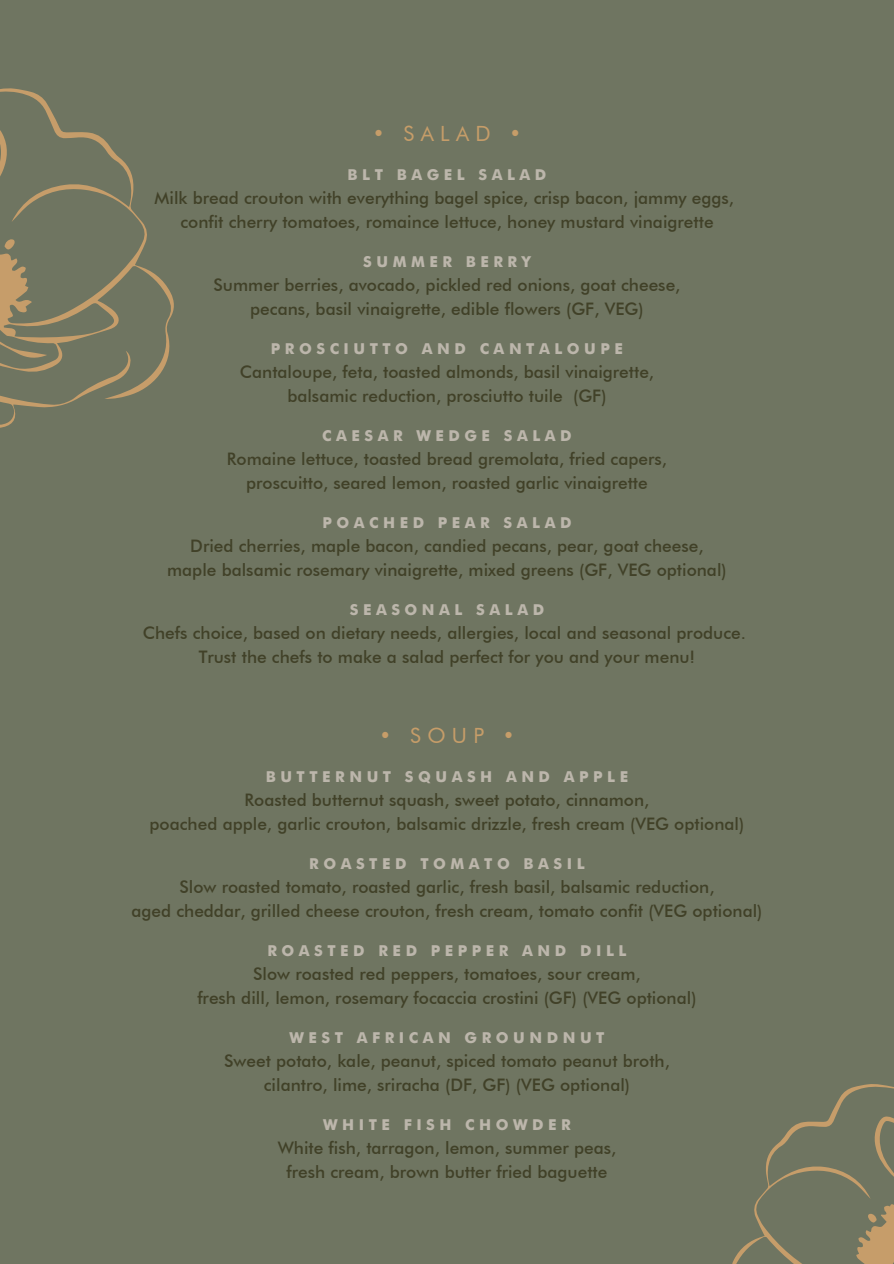
<style>
.page{position:relative;width:894px;height:1264px;background:#fff}
.page>*{position:absolute;margin:0;border:0;box-sizing:border-box;transform-origin:0 0}
.t1{font:21px "Futura BT";letter-spacing:.3em;color:#c69d69}
.t2{font:500 17.25px/24px "Futura BT";color:#414128;text-align:center}
.t3{font:700 15px "Futura";letter-spacing:.3em;color:#bcb6ab}
</style>
<div class="page">
<div style="left:0;top:0;width:893px;height:1263px;background:#6f7561"></div>
<svg style="left:0;top:88px;width:174px;height:307px"></svg>
<svg style="left:0;top:197px;width:132px;height:231px"></svg>
<svg style="left:732px;top:1084px;width:161px;height:179px"></svg>
<p class="t1" style="left:372px;top:121px;width:151px">• SALAD •</p>
<p class="t3" style="left:347px;top:164px;width:200px">BLT BAGEL SALAD</p>
<p class="t2" style="left:155px;top:186px;width:580px">Milk bread crouton with everything bagel spice, crisp bacon, jammy eggs, confit cherry tomatoes, romaince lettuce, honey mustard vinaigrette</p>
<p class="t3" style="left:363px;top:251px;width:169px">SUMMER BERRY</p>
<p class="t2" style="left:213px;top:273px;width:468px">Summer berries, avocado, pickled red onions, goat cheese, pecans, basil vinaigrette, edible flowers (GF, VEG)</p>
<p class="t3" style="left:271px;top:338px;width:353px">PROSCIUTTO AND CANTALOUPE</p>
<p class="t2" style="left:240px;top:360px;width:416px">Cantaloupe, feta, toasted almonds, basil vinaigrette, balsamic reduction, prosciutto tuile (GF)</p>
<p class="t3" style="left:322px;top:425px;width:251px">CAESAR WEDGE SALAD</p>
<p class="t2" style="left:227px;top:447px;width:441px">Romaine lettuce, toasted bread gremolata, fried capers, proscuitto, seared lemon, roasted garlic vinaigrette</p>
<p class="t3" style="left:322px;top:512px;width:250px">POACHED PEAR SALAD</p>
<p class="t2" style="left:167px;top:534px;width:561px">Dried cherries, maple bacon, candied pecans, pear, goat cheese, maple balsamic rosemary vinaigrette, mixed greens (GF, VEG optional)</p>
<p class="t3" style="left:349px;top:599px;width:196px">SEASONAL SALAD</p>
<p class="t2" style="left:143px;top:621px;width:604px">Chefs choice, based on dietary needs, allergies, local and seasonal produce.<br>Trust the chefs to make a salad perfect for you and your menu!</p>
<p class="t1" style="left:379px;top:722px;width:137px">• SOUP •</p>
<p class="t3" style="left:266px;top:765px;width:364px">BUTTERNUT SQUASH AND APPLE</p>
<p class="t2" style="left:149px;top:787px;width:596px">Roasted butternut squash, sweet potato, cinnamon,<br>poached apple, garlic crouton, balsamic drizzle, fresh cream (VEG optional)</p>
<p class="t3" style="left:309px;top:852px;width:277px">ROASTED TOMATO BASIL</p>
<p class="t2" style="left:131px;top:874px;width:632px">Slow roasted tomato, roasted garlic, fresh basil, balsamic reduction,<br>aged cheddar, grilled cheese crouton, fresh cream, tomato confit (VEG optional)</p>
<p class="t3" style="left:267px;top:939px;width:360px">ROASTED RED PEPPER AND DILL</p>
<p class="t2" style="left:197px;top:961px;width:500px">Slow roasted red peppers, tomatoes, sour cream,<br>fresh dill, lemon, rosemary focaccia crostini (GF) (VEG optional)</p>
<p class="t3" style="left:289px;top:1026px;width:316px">WEST AFRICAN GROUNDNUT</p>
<p class="t2" style="left:224px;top:1048px;width:447px">Sweet potato, kale, peanut, spiced tomato peanut broth, cilantro, lime, sriracha (DF, GF) (VEG optional)</p>
<p class="t3" style="left:323px;top:1113px;width:249px">WHITE FISH CHOWDER</p>
<p class="t2" style="left:277px;top:1135px;width:340px">White fish, tarragon, lemon, summer peas, fresh cream, brown butter fried baguette</p>
</div>
